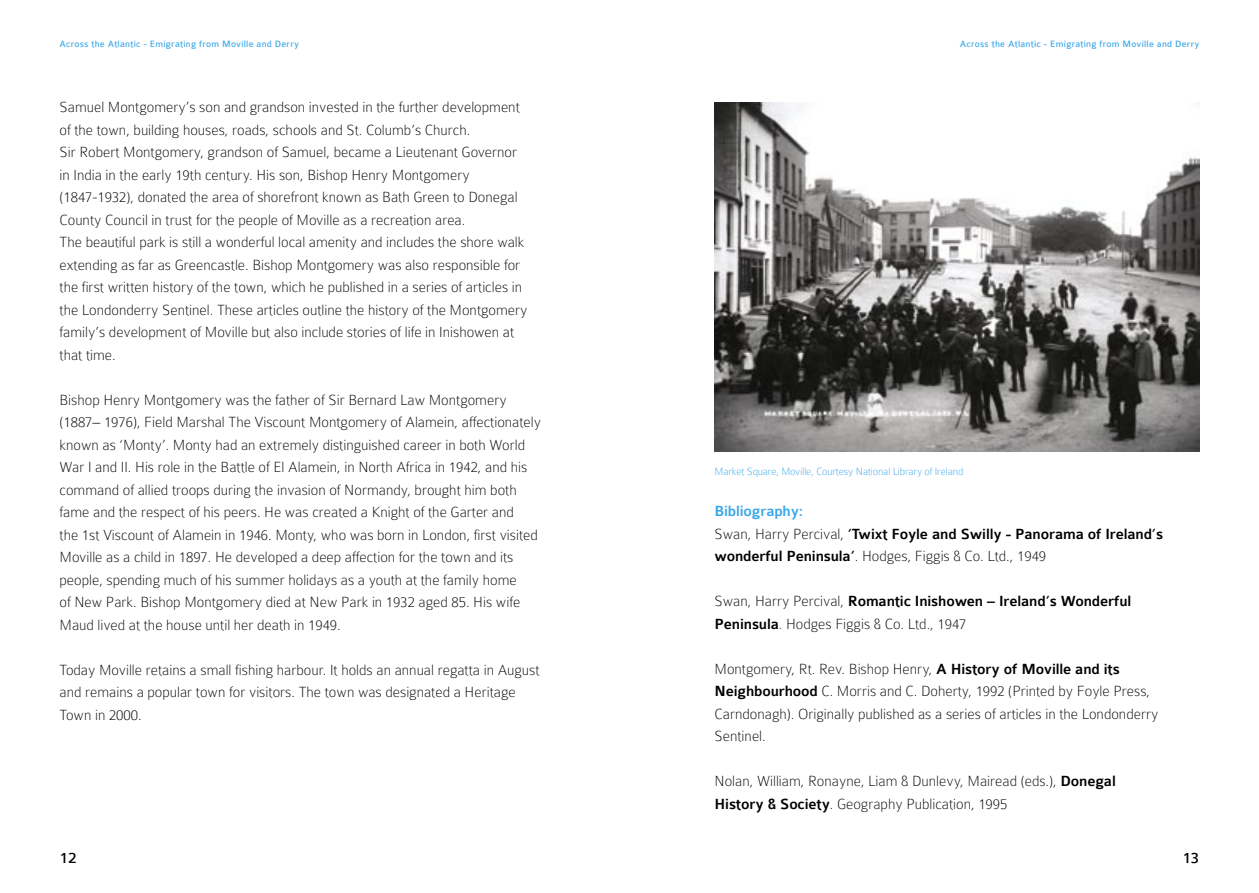
<style>
.page{position:relative;width:1259px;height:893px;background:#fff}
.page>*{position:absolute;margin:0;border:0;box-sizing:border-box;transform-origin:0 0}
.t1{font:16.5px "Colaborate";color:#000}
.t2{font:100 15.75px/22.5px "Colaborate";color:#000}
.t3{font:500 15.75px/22.5px "Colaborate";letter-spacing:-.01em;color:#000}
.t4{font:100 11.25px "Colaborate";letter-spacing:-.01em;color:#36a7e9}
.t5{font:9.75px "Colaborate";letter-spacing:.025em;color:#36a7e9}
.s1{color:#36a7e9}
.s2{font-weight:100}
.s3{font-weight:500}
</style>
<div class="page">
<img style="left:714px;top:102px;width:485px;height:349px">
<p class="t5" style="left:60px;top:39px;width:241px">Across the Atlantic - Emigrating from Moville and Derry</p>
<p class="t2" style="left:60px;top:96px;width:469px">Samuel Montgomery’s son and grandson invested in the further development of the town, building houses, roads, schools and St. Columb’s Church.<br>Sir Robert Montgomery, grandson of Samuel, became a Lieutenant Governor in India in the early 19th century. His son, Bishop Henry Montgomery (1847-1932), donated the area of shorefront known as Bath Green to Donegal County Council in trust for the people of Moville as a recreation area.<br>The beautiful park is still a wonderful local amenity and includes the shore walk extending as far as Greencastle. Bishop Montgomery was also responsible for the first written history of the town, which he published in a series of articles in the Londonderry Sentinel. These articles outline the history of the Montgomery family’s development of Moville but also include stories of life in Inishowen at that time.</p>
<p class="t2" style="left:60px;top:389px;width:483px">Bishop Henry Montgomery was the father of Sir Bernard Law Montgomery (1887– 1976), Field Marshal The Viscount Montgomery of Alamein, affectionately known as ‘Monty’. Monty had an extremely distinguished career in both World War I and II. His role in the Battle of El Alamein, in North Africa in 1942, and his command of allied troops during the invasion of Normandy, brought him both fame and the respect of his peers. He was created a Knight of the Garter and<br>the 1st Viscount of Alamein in 1946. Monty, who was born in London, first visited Moville as a child in 1897. He developed a deep affection for the town and its people, spending much of his summer holidays as a youth at the family home<br>of New Park. Bishop Montgomery died at New Park in 1932 aged 85. His wife Maud lived at the house until her death in 1949.</p>
<p class="t2" style="left:60px;top:659px;width:481px">Today Moville retains a small fishing harbour. It holds an annual regatta in August and remains a popular town for visitors. The town was designated a Heritage<br>Town in 2000.</p>
<p class="t1" style="left:60px;top:850px;width:18px">12</p>
<p class="t5" style="left:960px;top:39px;width:241px">Across the Atlantic - Emigrating from Moville and Derry</p>
<p class="t4" style="left:714px;top:466px;width:250px">Market Square, Moville, Courtesy National Library of Ireland</p>
<p class="t3" style="left:714px;top:500px;width:450px"><span class="s1">Bibliography:<br></span><span class="s2">Swan, Harry Percival,</span> ‘Twixt Foyle and Swilly - Panorama of Ireland’s wonderful Peninsula’<span class="s2">. Hodges, Figgis &amp; Co. Ltd., 1949</span></p>
<p class="t2" style="left:714px;top:590px;width:418px">Swan, Harry Percival, <span class="s3">Romantic Inishowen – Ireland’s Wonderful<br>Peninsula</span>. Hodges Figgis &amp; Co. Ltd., 1947</p>
<p class="t2" style="left:714px;top:658px;width:445px">Montgomery, Rt. Rev. Bishop Henry, <span class="s3">A History of Moville and its Neighbourhood</span> C. Morris and C. Doherty, 1992 (Printed by Foyle Press, Carndonagh). Originally published as a series of articles in the Londonderry Sentinel.</p>
<p class="t2" style="left:714px;top:770px;width:403px">Nolan, William, Ronayne, Liam &amp; Dunlevy, Mairead (eds.), <span class="s3">Donegal<br>History &amp; Society</span>. Geography Publication, 1995</p>
<p class="t1" style="left:1182px;top:850px;width:18px">13</p>
</div>
